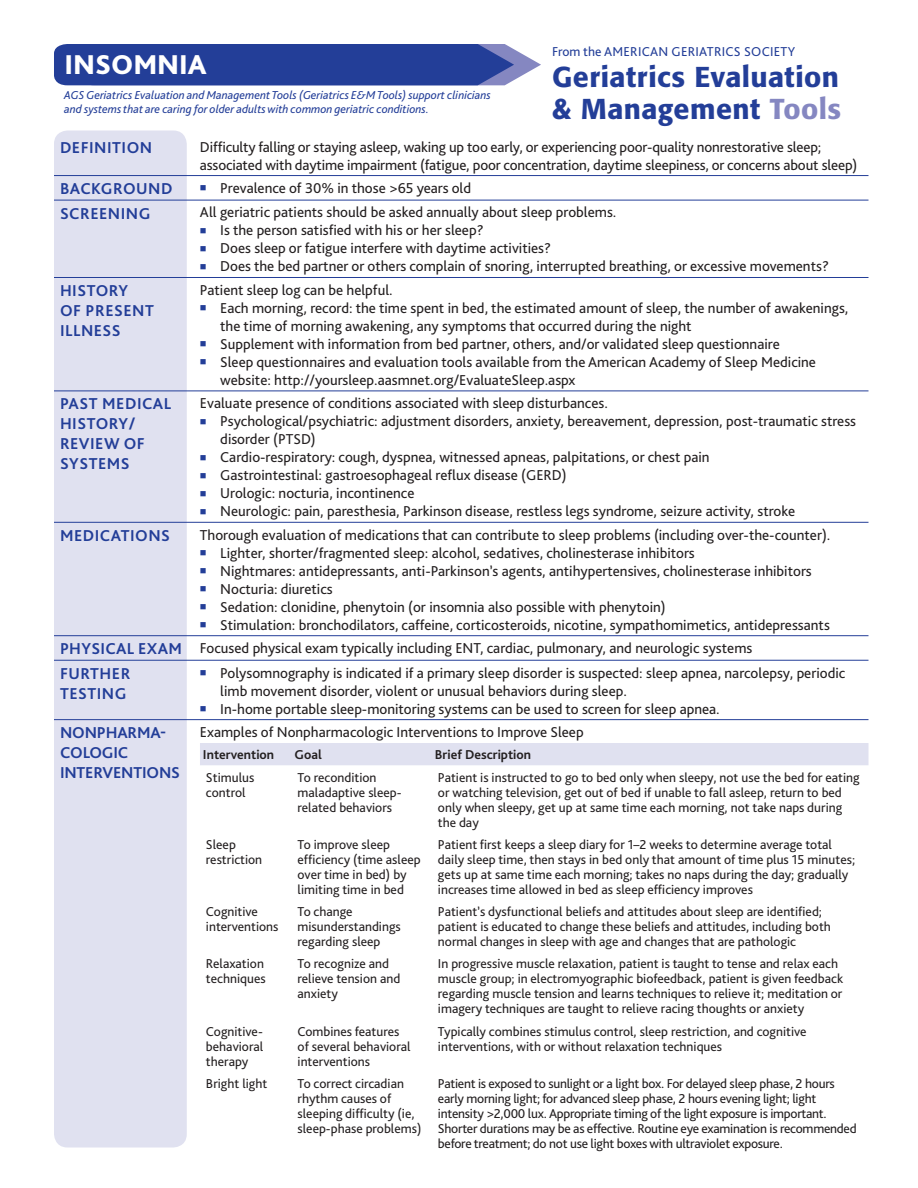
<style>
.page{position:relative;width:918px;height:1188px;background:#fff}
.page>*{position:absolute;margin:0;border:0;box-sizing:border-box;transform-origin:0 0}
.t1{font:500 28.5px/31.5px "Formata";letter-spacing:.015em;color:#233e98}
.t2{font:800 28.5px "Bliss Pro";color:#fff}
.t3{font:700 16.5px/19.8px "Bliss Pro";letter-spacing:.03em;color:#233e98}
.t4{font:700 16.5px/19.8px "Bliss Pro";letter-spacing:-.01em;color:#233e98}
.t5{font:15px/18px "Bliss Pro";color:#231f20}
.t6{font:13.5px/15px "Bliss Pro";color:#231f20}
.t7{font:13.5px/15px "Bliss Pro";letter-spacing:-.02em;color:#231f20}
.t8{font:13.5px "Bliss Pro";letter-spacing:.02em;color:#233e98}
.t9{font:700 13.5px "Bliss Pro";color:#231f20}
.t10{font:italic 12px/14.4px "Bliss Pro";color:#233e98}
.s1{color:#8587c1}
.s2{color:#233e98}
.s3{font-weight:700;font-size:16.5px;color:#233e98}
</style>
<div class="page">
<svg style="left:54px;top:44px;width:487px;height:41px;background:#31499e"></svg>
<div style="left:54px;top:130px;width:133px;height:1018px;background:#e0e1f0;border-radius:14px"></div>
<hr style="left:54px;top:175px;width:134px;height:1px;background:#233e98">
<hr style="left:188px;top:175px;width:681px;height:1px;background:#233e98">
<hr style="left:54px;top:200px;width:134px;height:1px;background:#233e98">
<hr style="left:188px;top:200px;width:681px;height:1px;background:#233e98">
<hr style="left:54px;top:277px;width:134px;height:1px;background:#233e98">
<hr style="left:188px;top:277px;width:681px;height:1px;background:#233e98">
<hr style="left:54px;top:391px;width:134px;height:1px;background:#233e98">
<hr style="left:188px;top:391px;width:681px;height:1px;background:#233e98">
<hr style="left:54px;top:522px;width:134px;height:1px;background:#233e98">
<hr style="left:188px;top:522px;width:681px;height:1px;background:#233e98">
<hr style="left:54px;top:635px;width:134px;height:1px;background:#233e98">
<hr style="left:188px;top:635px;width:681px;height:1px;background:#233e98">
<hr style="left:54px;top:660px;width:134px;height:1px;background:#233e98">
<hr style="left:188px;top:660px;width:681px;height:1px;background:#233e98">
<hr style="left:54px;top:719px;width:134px;height:1px;background:#233e98">
<hr style="left:188px;top:719px;width:681px;height:1px;background:#233e98">
<div style="left:200px;top:743px;width:668px;height:22px;background:#e0e1f0"></div>
<h1 class="t2" style="left:64px;top:47px;width:144px">INSOMNIA</h1>
<p class="t10" style="left:64px;top:87px;width:428px">AGS Geriatrics Evaluation and Management Tools (Geriatrics E&amp;M Tools) support clinicians and systems that are caring for older adults with common geriatric conditions.</p>
<p class="t8" style="left:552px;top:43px;width:244px">From the AMERICAN GERIATRICS SOCIETY</p>
<h1 class="t1" style="left:552px;top:61px;width:291px">Geriatrics Evaluation &amp; Management <span class="s1">Tools</span></h1>
<p class="t3" style="left:60px;top:137px;width:94px">DEFINITION</p>
<p class="t5" style="left:200px;top:137px;width:659px">Difficulty falling or staying asleep, waking up too early, or experiencing poor-quality nonrestorative sleep; associated with daytime impairment (fatigue, poor concentration, daytime sleepiness, or concerns about sleep)</p>
<p class="t3" style="left:60px;top:178px;width:114px">BACKGROUND</p>
<p class="t5" style="left:200px;top:179px;width:273px"><span class="s2">■</span> Prevalence of 30% in those &gt;65 years old</p>
<p class="t3" style="left:60px;top:203px;width:92px">SCREENING</p>
<p class="t5" style="left:200px;top:203px;width:418px">All geriatric patients should be asked annually about sleep problems.</p>
<p class="t5" style="left:200px;top:221px;width:285px"><span class="s2">■</span> Is the person satisfied with his or her sleep?</p>
<p class="t5" style="left:200px;top:239px;width:353px"><span class="s2">■</span> Does sleep or fatigue interfere with daytime activities?</p>
<p class="t5" style="left:200px;top:257px;width:630px"><span class="s2">■</span> Does the bed partner or others complain of snoring, interrupted breathing, or excessive movements?</p>
<p class="t3" style="left:60px;top:280px;width:95px">HISTORY<br>OF PRESENT<br>ILLNESS</p>
<p class="t5" style="left:200px;top:281px;width:194px">Patient sleep log can be helpful.</p>
<p class="t5" style="left:220px;top:299px;width:630px;text-indent:-20px"><span class="s2">■</span> Each morning, record: the time spent in bed, the estimated amount of sleep, the number of awakenings, the time of morning awakening, any symptoms that occurred during the night</p>
<p class="t5" style="left:200px;top:335px;width:581px"><span class="s2">■</span> Supplement with information from bed partner, others, and/or validated sleep questionnaire</p>
<p class="t5" style="left:220px;top:353px;width:597px;text-indent:-20px"><span class="s2">■</span> Sleep questionnaires and evaluation tools available from the American Academy of Sleep Medicine website: http://yoursleep.aasmnet.org/EvaluateSleep.aspx</p>
<p class="t3" style="left:60px;top:394px;width:113px">PAST MEDICAL<br>HISTORY/<br>REVIEW OF<br>SYSTEMS</p>
<p class="t5" style="left:200px;top:394px;width:409px">Evaluate presence of conditions associated with sleep disturbances.</p>
<p class="t5" style="left:220px;top:412px;width:637px;text-indent:-20px"><span class="s2">■</span> Psychological/psychiatric: adjustment disorders, anxiety, bereavement, depression, post-traumatic stress disorder (PTSD)</p>
<p class="t5" style="left:200px;top:448px;width:511px"><span class="s2">■</span> Cardio-respiratory: cough, dyspnea, witnessed apneas, palpitations, or chest pain</p>
<p class="t5" style="left:200px;top:466px;width:368px"><span class="s2">■</span> Gastrointestinal: gastroesophageal reflux disease (GERD)</p>
<p class="t5" style="left:200px;top:484px;width:216px"><span class="s2">■</span> Urologic: nocturia, incontinence</p>
<p class="t5" style="left:200px;top:502px;width:597px"><span class="s2">■</span> Neurologic: pain, paresthesia, Parkinson disease, restless legs syndrome, seizure activity, stroke</p>
<p class="t3" style="left:60px;top:525px;width:112px">MEDICATIONS</p>
<p class="t5" style="left:200px;top:525px;width:632px">Thorough evaluation of medications that can contribute to sleep problems (including over-the-counter).</p>
<p class="t5" style="left:200px;top:543px;width:496px"><span class="s2">■</span> Lighter, shorter/fragmented sleep: alcohol, sedatives, cholinesterase inhibitors</p>
<p class="t5" style="left:200px;top:561px;width:613px"><span class="s2">■</span> Nightmares: antidepressants, anti-Parkinson’s agents, antihypertensives, cholinesterase inhibitors</p>
<p class="t5" style="left:200px;top:579px;width:134px"><span class="s2">■</span> Nocturia: diuretics</p>
<p class="t5" style="left:200px;top:597px;width:467px"><span class="s2">■</span> Sedation: clonidine, phenytoin (or insomnia also possible with phenytoin)</p>
<p class="t5" style="left:60px;top:613px;width:771px;line-height:23.4px;text-indent:140px"><span class="s2">■</span> Stimulation: bronchodilators, caffeine, corticosteroids, nicotine, sympathomimetics, antidepressants<br><span class="s3">PHYSICAL EXAM</span> Focused physical exam typically including ENT, cardiac, pulmonary, and neurologic systems</p>
<p class="t3" style="left:60px;top:663px;width:72px">FURTHER<br>TESTING</p>
<p class="t5" style="left:220px;top:663px;width:627px;text-indent:-20px"><span class="s2">■</span> Polysomnography is indicated if a primary sleep disorder is suspected: sleep apnea, narcolepsy, periodic limb movement disorder, violent or unusual behaviors during sleep.</p>
<p class="t5" style="left:200px;top:699px;width:521px"><span class="s2">■</span> In-home portable sleep-monitoring systems can be used to screen for sleep apnea.</p>
<p class="t4" style="left:60px;top:722px;width:122px">NONPHARMA-<br>COLOGIC<br>INTERVENTIONS</p>
<p class="t5" style="left:200px;top:723px;width:385px">Examples of Nonpharmacologic Interventions to Improve Sleep</p>
<p class="t9" style="left:203px;top:746px;width:73px">Intervention</p>
<p class="t9" style="left:295px;top:746px;width:29px">Goal</p>
<p class="t9" style="left:435px;top:746px;width:98px">Brief Description</p>
<p class="t6" style="left:206px;top:769px;width:50px">Stimulus control</p>
<p class="t6" style="left:298px;top:769px;width:105px">To recondition maladaptive sleep&shy;related behaviors</p>
<p class="t6" style="left:438px;top:769px;width:423px">Patient is instructed to go to bed only when sleepy, not use the bed for eating or watching television, get out of bed if unable to fall asleep, return to bed only when sleepy, get up at same time each morning, not take naps during the day</p>
<p class="t6" style="left:206px;top:837px;width:58px">Sleep restriction</p>
<p class="t6" style="left:298px;top:837px;width:125px">To improve sleep efficiency (time asleep over time in bed) by limiting time in bed</p>
<p class="t6" style="left:438px;top:837px;width:419px">Patient first keeps a sleep diary for 1–2 weeks to determine average total daily sleep time, then stays in bed only that amount of time plus 15 minutes; gets up at same time each morning; takes no naps during the day; gradually increases time allowed in bed as sleep efficiency improves</p>
<p class="t6" style="left:206px;top:904px;width:74px">Cognitive interventions</p>
<p class="t6" style="left:298px;top:904px;width:105px">To change misunderstandings regarding sleep</p>
<p class="t6" style="left:438px;top:904px;width:394px">Patient’s dysfunctional beliefs and attitudes about sleep are identified; patient is educated to change these beliefs and attitudes, including both normal changes in sleep with age and changes that are pathologic</p>
<p class="t6" style="left:206px;top:956px;width:61px">Relaxation techniques</p>
<p class="t6" style="left:298px;top:956px;width:104px">To recognize and relieve tension and anxiety</p>
<p class="t6" style="left:438px;top:956px;width:407px">In progressive muscle relaxation, patient is taught to tense and relax each muscle group; in electromyographic biofeedback, patient is given feedback regarding muscle tension and learns techniques to relieve it; meditation or imagery techniques are taught to relieve racing thoughts or anxiety</p>
<p class="t6" style="left:206px;top:1023px;width:59px;text-align:justify">Cognitive&shy;behavioral therapy</p>
<p class="t6" style="left:298px;top:1023px;width:115px">Combines features of several behavioral interventions</p>
<p class="t6" style="left:438px;top:1023px;width:370px">Typically combines stimulus control, sleep restriction, and cognitive interventions, with or without relaxation techniques</p>
<p class="t6" style="left:206px;top:1076px;width:63px">Bright light</p>
<p class="t6" style="left:298px;top:1076px;width:125px">To correct circadian rhythm causes of sleeping difficulty (ie, sleep-phase problems)</p>
<p class="t7" style="left:438px;top:1076px;width:420px">Patient is exposed to sunlight or a light box. For delayed sleep phase, 2 hours early morning light; for advanced sleep phase, 2 hours evening light; light intensity &gt;2,000 lux. Appropriate timing of the light exposure is important.<br>Shorter durations may be as effective. Routine eye examination is recommended before treatment; do not use light boxes with ultraviolet exposure.</p>
</div>
